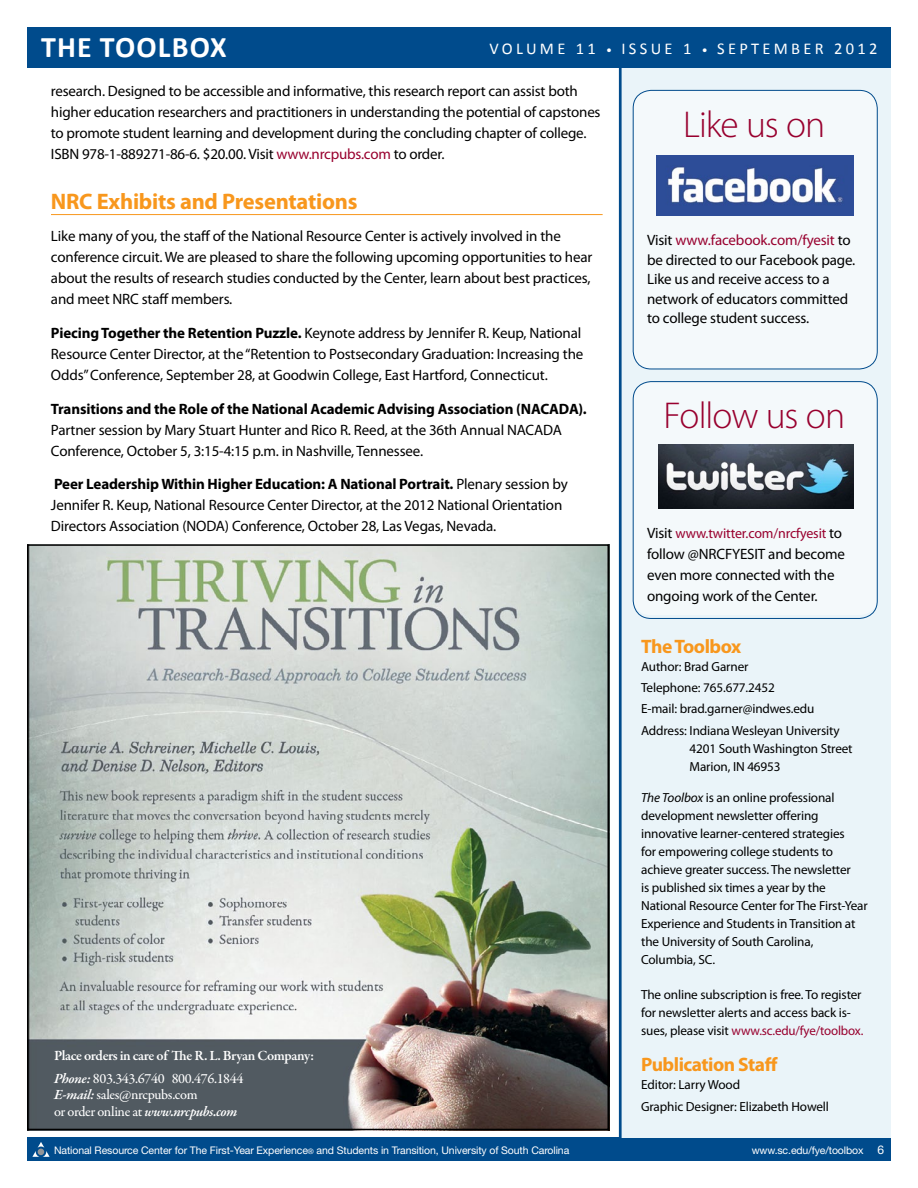
<style>
.page{position:relative;width:918px;height:1188px;background:#fff}
.page>*{position:absolute;margin:0;border:0;box-sizing:border-box;transform-origin:0 0}
.t1{font:300 37.5px "Myriad Pro";letter-spacing:-.03em;color:#98002e}
.t2{font:700 30px "Calibri";letter-spacing:.04em;color:#fff}
.t3{font:700 22.5px "Myriad Pro";letter-spacing:-.01em;color:#f8971d}
.t4{font:700 19.5px "Myriad Pro";letter-spacing:-.025em;color:#f8971d}
.t5{font:16.5px "Calibri";letter-spacing:.2em;color:#fff}
.t6{font:15px/21px "Myriad Pro";letter-spacing:-.01em;color:#000}
.t7{font:700 15px "Myriad Pro";letter-spacing:-.01em;color:#000}
.t8{font:600 14.25px/23.2px "Garamond Premr Pro";letter-spacing:-.025em;color:#fff}
.t9{font:500 14.25px/16.5px "Garamond Premr Pro";letter-spacing:-.025em;color:#fff}
.t10{font:14.25px "Myriad Pro";letter-spacing:-.01em;color:#98002e}
.t11{font:13.2px/18px "Myriad Pro";letter-spacing:-.01em;color:#000}
.t12{font:10.5px "Helvetica Neue";letter-spacing:-.01em;color:#fff}
.s1{font-size:12px}
.s2{color:#98002e}
.s3{font-weight:700}
.s4{font-style:italic}
.s5{font-weight:500}
.s6{font-weight:600;font-style:italic}
.s7{font-size:15px;color:#000}
.s8{font-size:7.5px}
</style>
<div class="page">
<div style="left:27px;top:1138px;width:864px;height:23px;background:#004b8c"></div>
<div style="left:621px;top:66px;width:270px;height:1072px;background:#eaf4f9"></div>
<hr style="left:619px;top:65px;width:3px;height:1080px;background:#004b8c">
<div style="left:27px;top:27px;width:864px;height:41px;background:#004b8c"></div>
<svg style="left:32px;top:1142px;width:18px;height:15px"></svg>
<div style="left:633px;top:382px;width:245px;height:233px;background:#f4f9fb;border-radius:18px"></div>
<div style="left:633px;top:381px;width:245px;height:238px;border:1px solid #004b8c;border-radius:18px"></div>
<div style="left:633px;top:90px;width:245px;height:279px;background:#f4f9fb;border-radius:18px"></div>
<div style="left:633px;top:90px;width:245px;height:279px;border:1px solid #004b8c;border-radius:18px"></div>
<img style="left:657px;top:156px;width:197px;height:59px">
<img style="left:658px;top:445px;width:196px;height:63px">
<hr style="left:51px;top:214px;width:552px;height:1px;background:#f8971d">
<img style="left:30px;top:547px;width:576px;height:580px">
<div style="left:27px;top:544px;width:582px;height:586px;border:2px solid #000"></div>
<h2 class="t2" style="left:41px;top:28px;width:187px">THE TOOLBOX</h2>
<p class="t5" style="left:490px;top:38px;width:389px">VOLUME 11 <span class="s1">•</span> ISS UE 1 <span class="s1">•</span> SEPTEMBER 2012</p>
<p class="t6" style="left:51px;top:80px;width:551px">research. Designed to be accessible and informative, this research report can assist both higher education researchers and practitioners in understanding the potential of capstones to promote student learning and development during the concluding chapter of college.<br>ISBN 978-1-889271-86-6. $20.00. Visit <span class="s2">www.nrcpubs.com</span> to order.</p>
<h3 class="t3" style="left:51px;top:187px;width:308px">NRC Exhibits and Presentations</h3>
<p class="t6" style="left:51px;top:225px;width:543px">Like many of you, the staff of the National Resource Center is actively involved in the conference circuit. We are pleased to share the following upcoming opportunities to hear about the results of research studies conducted by the Center, learn about best practices, and meet NRC staff members.</p>
<p class="t6" style="left:51px;top:322px;width:534px"><span class="s3">Piecing Together the Retention Puzzle.</span> Keynote address by Jennifer R. Keup, National<br>Resource Center Director, at the “Retention to Postsecondary Graduation: Increasing the<br>Odds” Conference, September 28, at Goodwin College, East Hartford, Connecticut.</p>
<p class="t7" style="left:51px;top:399px;width:537px">Transitions and the Role of the National Academic Advising Association (NACADA).</p>
<p class="t6" style="left:51px;top:419px;width:513px">Partner session by Mary Stuart Hunter and Rico R. Reed, at the 36th Annual NACADA<br>Conference, October 5, 3:15-4:15 p.m. in Nashville, Tennessee.</p>
<p class="t6" style="left:51px;top:474px;width:518px"><span class="s3">Peer Leadership Within Higher Education: A National Portrait.</span> Plenary session by<br>Jennifer R. Keup, National Resource Center Director, at the 2012 National Orientation<br>Directors Association (NODA) Conference, October 28, Las Vegas, Nevada.</p>
<p class="t8" style="left:54px;top:1044px;width:262px">Place orders in care of The R. L. Bryan Company:<br><span class="s4">Phone:</span> <span class="s5">803.343.6740 800.476.1844</span></p>
<p class="t9" style="left:54px;top:1087px;width:185px"><span class="s6">E-mail:</span> sales@nrcpubs.com<br>or order online at <span class="s6">www.nrcpubs.com</span></p>
<h1 class="t1" style="left:683px;top:102px;width:144px">Like us on</h1>
<p class="t6" style="left:647px;top:230px;width:210px;line-height:19.5px">Visit <span class="s2">www.facebook.com/fyesit</span> to be directed to our Facebook page.<br>Like us and receive access to a network of educators committed to college student success.</p>
<h1 class="t1" style="left:663px;top:393px;width:183px">Follow us on</h1>
<p class="t10" style="left:647px;top:525px;width:196px"><span class="s7">Visit</span> www.twitter.com/nrcfyesit <span class="s7">to</span></p>
<p class="t6" style="left:647px;top:543px;width:199px">follow @NRCFYESIT and become even more connected with the ongoing work of the Center.</p>
<h3 class="t4" style="left:641px;top:634px;width:102px">The Toolbox</h3>
<p class="t11" style="left:641px;top:656px;width:200px;line-height:21.3px">Author: Brad Garner<br>Telephone: 765.677.2452<br>E-mail: brad.garner@indwes.edu<br>Address: Indiana Wesleyan University</p>
<p class="t11" style="left:690px;top:739px;width:165px">4201 South Washington Street<br>Marion, IN 46953</p>
<p class="t11" style="left:641px;top:789px;width:228px"><span class="s4">The Toolbox</span> is an online professional development newsletter offering innovative learner-centered strategies<br>for empowering college students to achieve greater success. The newsletter<br>is published six times a year by the National Resource Center for The First-Year Experience and Students in Transition at the University of South Carolina, Columbia, SC.</p>
<p class="t11" style="left:641px;top:985px;width:224px">The online subscription is free. To register for newsletter alerts and access back is&shy;sues, please visit <span class="s2">www.sc.edu/fye/toolbox.</span></p>
<h3 class="t4" style="left:641px;top:1052px;width:138px">Publication Staff</h3>
<p class="t11" style="left:641px;top:1074px;width:189px;line-height:21.3px">Editor: Larry Wood<br>Graphic Designer: Elizabeth Howell</p>
<p class="t12" style="left:54px;top:1144px;width:517px">National Resource Center for The First-Year Experience<span class="s8">®</span> and Students in Transition, University of South Carolina</p>
<p class="t12" style="left:752px;top:1144px;width:134px">www.sc.edu/fye/toolbox <span class="s1">6</span></p>
</div>
